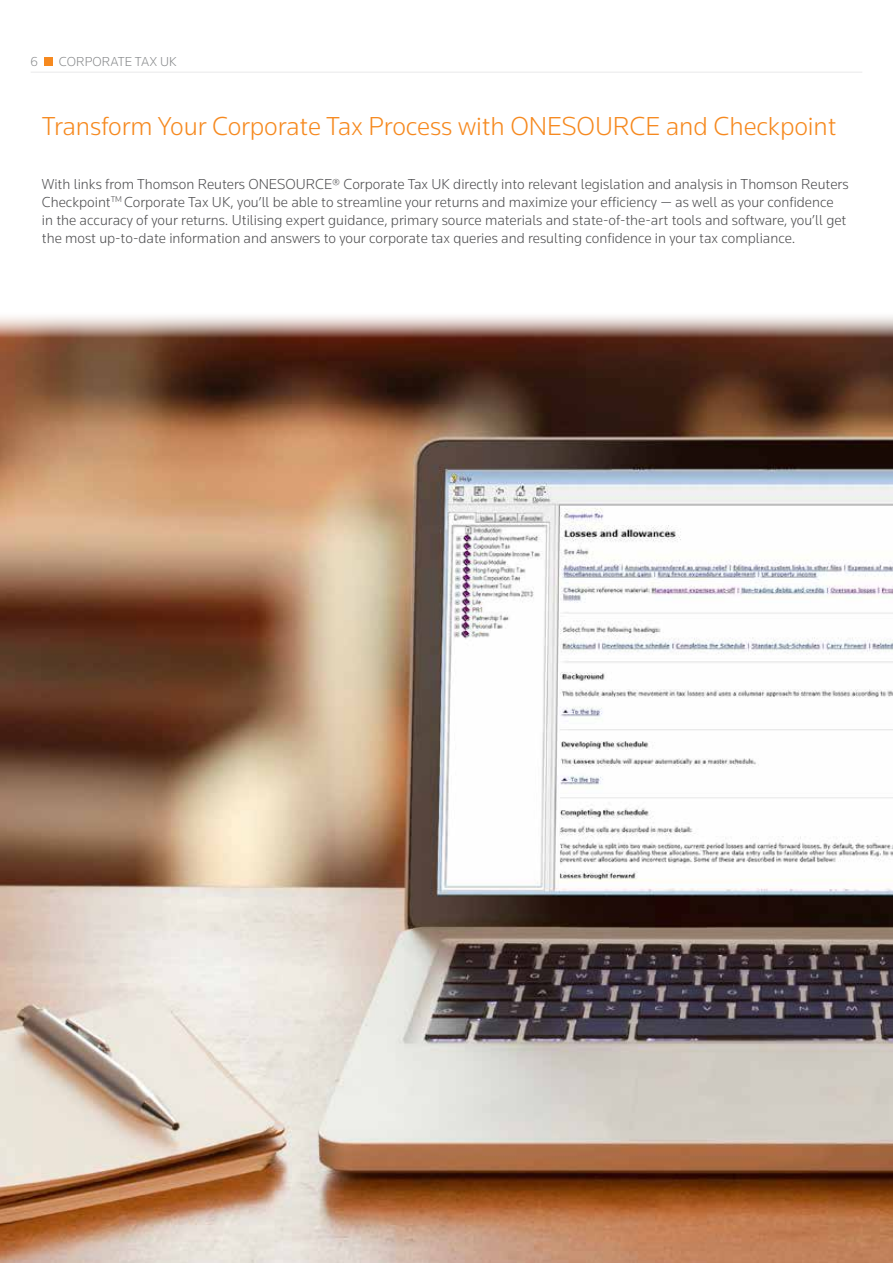
<style>
.page{position:relative;width:893px;height:1263px;background:#fff}
.page>*{position:absolute;margin:0;border:0;box-sizing:border-box;transform-origin:0 0}
.t1{font:300 27px "Knowledge";letter-spacing:-.005em;color:#f6891f}
.t2{font:300 15px/18px "Knowledge";color:#4d4d4f}
.t3{font:300 13.5px "Knowledge";color:#86888a}
</style>
<div class="page">
<hr style="left:31px;top:72px;width:831px;height:1px;background:#e9e9ea">
<div style="left:44px;top:57px;width:9px;height:9px;background:#f6891f"></div>
<img style="left:0;top:316px;width:893px;height:947px">
<p class="t3" style="left:31px;top:54px;width:9px">6</p>
<p class="t3" style="left:59px;top:54px;width:119px">CORPORATE TAX UK</p>
<h1 class="t1" style="left:42px;top:110px;width:796px">Transform Your Corporate Tax Process with ONESOURCE and Checkpoint</h1>
<p class="t2" style="left:42px;top:175px;width:808px">With links from Thomson Reuters ONESOURCE® Corporate Tax UK directly into relevant legislation and analysis in Thomson Reuters Checkpoint<sup>TM</sup> Corporate Tax UK, you’ll be able to streamline your returns and maximize your efficiency — as well as your confidence<br>in the accuracy of your returns. Utilising expert guidance, primary source materials and state-of-the-art tools and software, you’ll get the most up-to-date information and answers to your corporate tax queries and resulting confidence in your tax compliance.</p>
</div>
